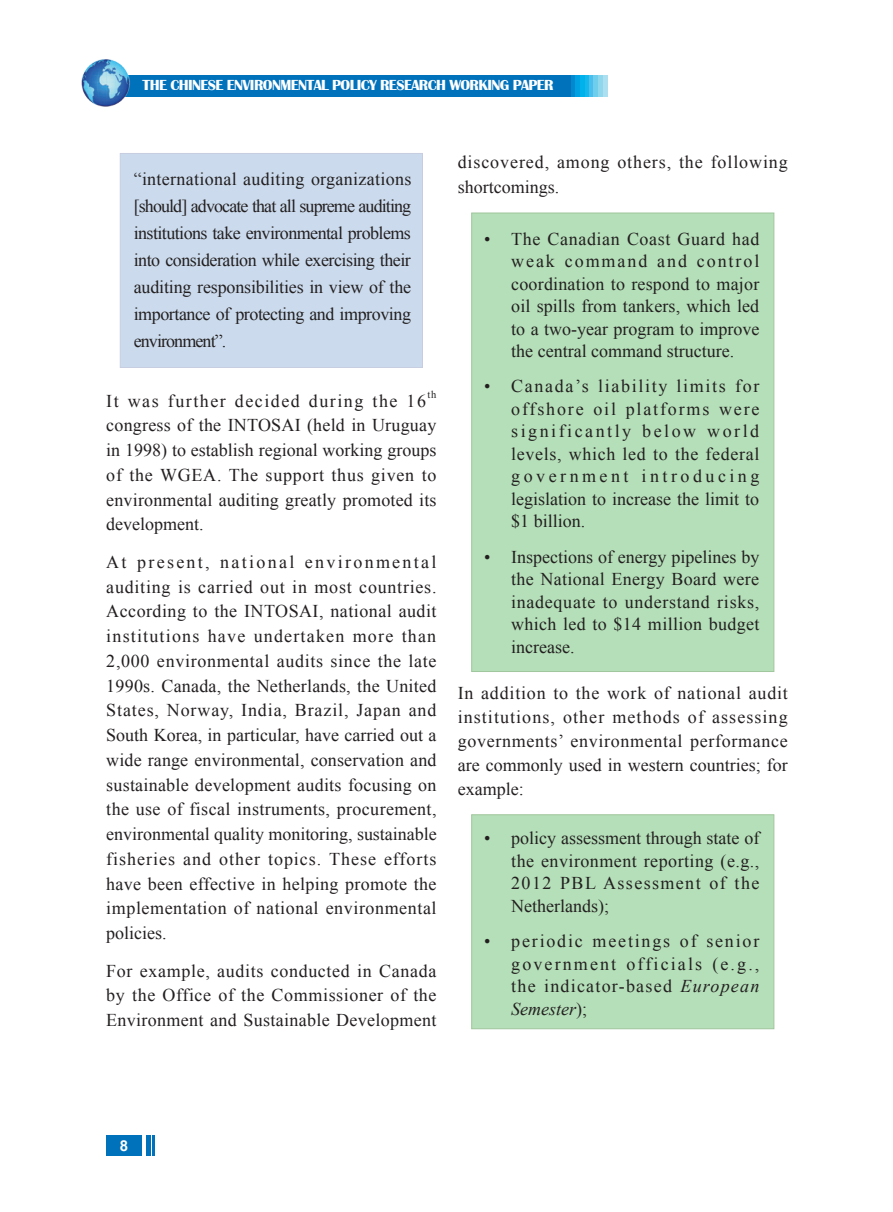
<style>
.page{position:relative;width:893px;height:1212px;background:#fff}
.page>*{position:absolute;margin:0;border:0;box-sizing:border-box;transform-origin:0 0}
.大段6{font:18px/24.8px "Times New Roman";letter-spacing:.02em;color:#231f20;text-align:justify}
.大段6-2{font:18px/24.8px "Times New Roman";letter-spacing:.05em;color:#231f20}
.大段6-3{font:18px "Times New Roman";letter-spacing:.085em;color:#231f20}
.t1{font:700 15px "Britannic";letter-spacing:-.04em;color:#fff}
.t2{font:700 15px "Arial";color:#fff}
.大段6-4{font:10.5px "Times New Roman";color:#231f20}
.s1{font-style:italic}
</style>
<div class="page">
<div style="left:115px;top:75px;width:456px;height:22px;background:#0072bc"></div>
<hr style="left:571px;top:75px;width:4px;height:22px;background:#0089cf">
<div style="left:584px;top:75px;width:5px;height:22px;background:#15b8ec"></div>
<div style="left:575px;top:75px;width:5px;height:22px;background:#00a1e3"></div>
<div style="left:589px;top:75px;width:5px;height:22px;background:#4abfee"></div>
<div style="left:580px;top:75px;width:5px;height:22px;background:#00b2eb"></div>
<hr style="left:594px;top:75px;width:4px;height:22px;background:#6eceeb">
<div style="left:598px;top:75px;width:5px;height:22px;background:#8fd7ed"></div>
<hr style="left:603px;top:75px;width:4px;height:22px;background:#acdfef">
<div style="left:106px;top:1135px;width:36px;height:20px;background:#0072bc"></div>
<hr style="left:146px;top:1135px;width:4px;height:20px;background:#0072bc">
<hr style="left:152px;top:1135px;width:2px;height:20px;background:#0072bc">
<img style="left:81px;top:59px;width:49px;height:48px">
<div style="left:120px;top:153px;width:303px;height:215px;background:#cbdbed"></div>
<div style="left:471px;top:213px;width:303px;height:459px;background:#b4dfb8"></div>
<div style="left:471px;top:814px;width:303px;height:215px;background:#b4dfb8"></div>
<p class="t1" style="left:143px;top:77px;width:413px">THE CHINESE ENVIRONMENTAL POLICY RESEARCH WORKING PAPER</p>
<p class="大段6" style="left:134px;top:165px;width:279px;line-height:27px">“international auditing organizations [should] advocate that all supreme auditing institutions take environmental problems into consideration while exercising their auditing responsibilities in view of the importance of protecting and improving environment”.</p>
<p class="大段6-3" style="left:106px;top:388px;width:321px">It was further decided during the 16</p>
<p class="大段6-4" style="left:427px;top:388px;width:11px">th</p>
<p class="大段6" style="left:106px;top:413px;width:332px">congress of the INTOSAI (held in Uruguay in 1998) to establish regional working groups of the WGEA. The support thus given to environmental auditing greatly promoted its development.</p>
<p class="大段6" style="left:106px;top:549px;width:332px">At present, national environmental auditing is carried out in most countries.<br>According to the INTOSAI, national audit institutions have undertaken more than 2,000 environmental audits since the late 1990s. Canada, the Netherlands, the United States, Norway, India, Brazil, Japan and South Korea, in particular, have carried out a wide range environmental, conservation and sustainable development audits focusing on the use of fiscal instruments, procurement, environmental quality monitoring, sustainable fisheries and other topics. These efforts have been effective in helping promote the implementation of national environmental policies.</p>
<p class="大段6" style="left:106px;top:958px;width:332px">For example, audits conducted in Canada by the Office of the Commissioner of the Environment and Sustainable Development</p>
<p class="大段6-2" style="left:458px;top:149px;width:332px">discovered, among others, the following shortcomings.</p>
<p class="大段6" style="left:511px;top:227px;width:250px;line-height:22.5px;text-indent:-27px">• The Canadian Coast Guard had weak command and control coordination to respond to major oil spills from tankers, which led to a two-year program to improve the central command structure.</p>
<p class="大段6" style="left:511px;top:375px;width:250px;line-height:22.5px;text-indent:-27px">• Canada’s liability limits for offshore oil platforms were significantly below world levels, which led to the federal government introducing legislation to increase the limit to $1 billion.</p>
<p class="大段6" style="left:511px;top:545px;width:250px;line-height:22.5px;text-indent:-27px">• Inspections of energy pipelines by the National Energy Board were inadequate to understand risks, which led to $14 million budget increase.</p>
<p class="大段6" style="left:458px;top:681px;width:332px;line-height:24px">In addition to the work of national audit institutions, other methods of assessing governments’ environmental performance are commonly used in western countries; for example:</p>
<p class="大段6" style="left:511px;top:827px;width:250px;line-height:22.5px;text-indent:-27px">• policy assessment through state of the environment reporting (e.g., 2012 PBL Assessment of the Netherlands);</p>
<p class="大段6" style="left:511px;top:929px;width:250px;line-height:22.5px;text-indent:-27px">• periodic meetings of senior government officials (e.g., the indicator-based <span class="s1">European Semester</span>);</p>
<p class="t2" style="left:120px;top:1135px;width:10px">8</p>
</div>
